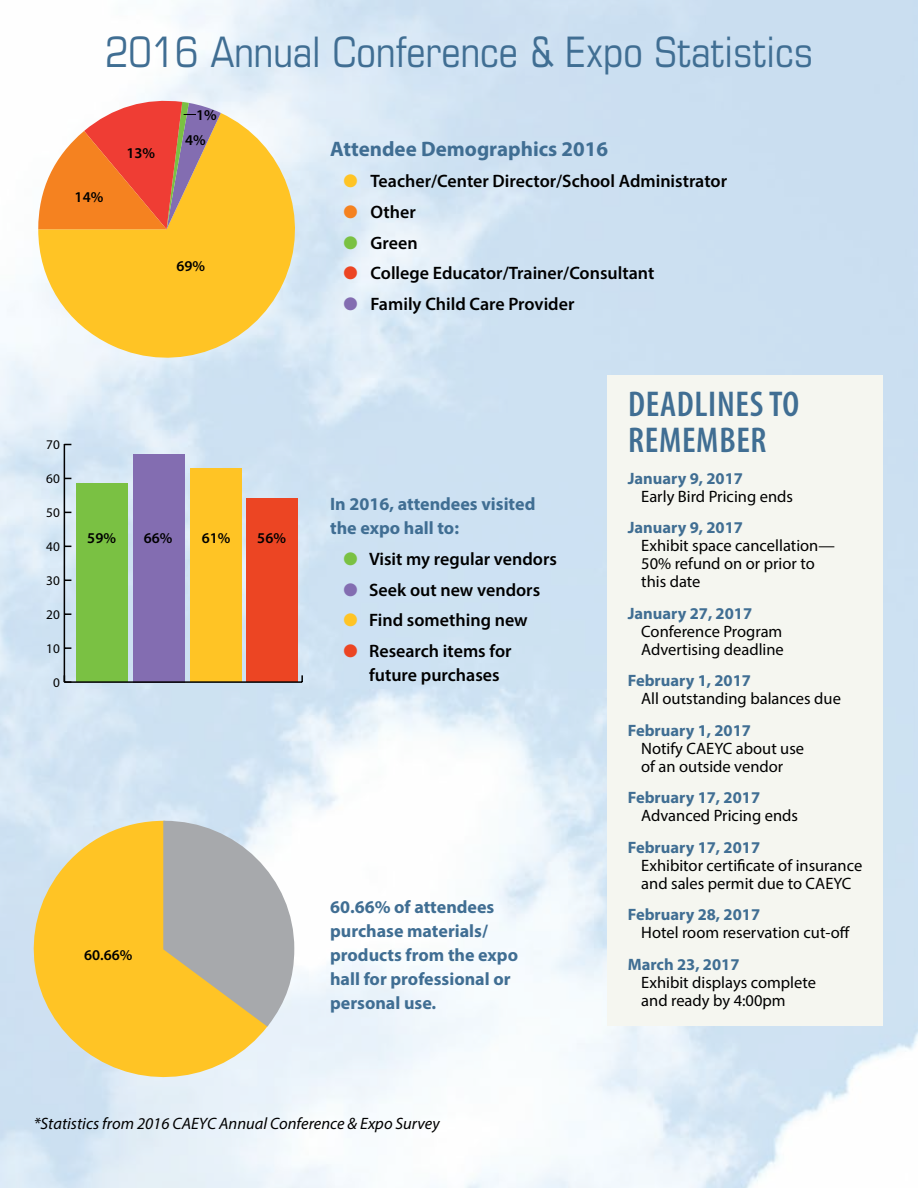
<style>
.page{position:relative;width:918px;height:1188px;background:#fff}
.page>*{position:absolute;margin:0;border:0;box-sizing:border-box;transform-origin:0 0}
.t1{font:condensed 42px "Eurostile";color:#406e93}
.t2{font:600 condensed 36px/36px "Myriad Pro";letter-spacing:.02em;color:#406e93}
.t3{font:700 21px "Myriad Pro";color:#406e93}
.t4{font:600 18px/24px "Myriad Pro";color:#000}
.t5{font:700 18px/24px "Myriad Pro";color:#406e93}
.t6{font:16.5px/18px "Myriad Pro";color:#000}
.t7{font:700 16.5px "Myriad Pro";color:#406e93}
.t8{font:italic 16.5px "Myriad Pro";color:#000}
.t9{font:600 15px "Myriad Pro";color:#000}
.t10{font:13.35px "Myriad Pro";color:#000}
.s1{color:#ffc425}
.s2{color:#f58220}
.s3{color:#7ac143}
.s4{color:#ec4523}
.s5{color:#836db1}
</style>
<div class="page">
<img style="left:0;top:0;width:918px;height:1188px">
<svg style="left:38px;top:113px;width:275px;height:263px;background:#f4d372"></svg>
<svg style="left:18px;top:819px;width:253px;height:273px;background:#eed075"></svg>
<svg style="left:161px;top:819px;width:135px;height:210px;background:#c1baa2"></svg>
<hr style="left:64px;top:444px;width:1px;height:238px;background:#000">
<svg style="left:65px;top:647px;width:6px;height:2px"></svg>
<svg style="left:65px;top:613px;width:6px;height:2px"></svg>
<div style="left:247px;top:499px;width:51px;height:183px;background:#ec4523"></div>
<div style="left:190px;top:468px;width:51px;height:214px;background:#ffc425"></div>
<div style="left:133px;top:454px;width:51px;height:228px;background:#836db1"></div>
<div style="left:77px;top:484px;width:51px;height:198px;background:#7ac143"></div>
<hr style="left:64px;top:681px;width:238px;height:2px;background:#000">
<svg style="left:64px;top:675px;width:7px;height:8px"></svg>
<svg style="left:301px;top:675px;width:2px;height:7px"></svg>
<div style="left:608px;top:376px;width:276px;height:650px;background:#f5f6f0"></div>
<svg style="left:38px;top:97px;width:183px;height:132px"></svg>
<h1 class="t1" style="left:105px;top:27px;width:709px">2016 Annual Conference &amp; Expo Statistics</h1>
<p class="t9" style="left:75px;top:187px;width:30px">14%</p>
<p class="t9" style="left:126px;top:143px;width:30px">13%</p>
<p class="t9" style="left:196px;top:106px;width:22px">1%</p>
<p class="t9" style="left:185px;top:130px;width:22px">4%</p>
<p class="t9" style="left:176px;top:256px;width:30px">69%</p>
<p class="t10" style="left:46px;top:437px;width:15px">70</p>
<p class="t10" style="left:46px;top:471px;width:15px">60</p>
<p class="t10" style="left:46px;top:505px;width:15px">50</p>
<p class="t10" style="left:46px;top:539px;width:15px">40</p>
<p class="t10" style="left:46px;top:573px;width:15px">30</p>
<p class="t10" style="left:46px;top:607px;width:15px">20</p>
<p class="t10" style="left:46px;top:640px;width:15px">10</p>
<p class="t10" style="left:53px;top:674px;width:8px">0</p>
<p class="t9" style="left:87px;top:528px;width:30px">59%</p>
<p class="t9" style="left:144px;top:528px;width:30px">66%</p>
<p class="t9" style="left:202px;top:528px;width:30px">61%</p>
<p class="t9" style="left:257px;top:528px;width:30px">56%</p>
<p class="t9" style="left:84px;top:946px;width:50px">60.66%</p>
<p class="t3" style="left:330px;top:136px;width:280px">Attendee Demographics 2016</p>
<p class="t4" style="left:344px;top:169px;width:385px"><span class="s1">●</span> Teacher/Center Director/School Administrator</p>
<p class="t4" style="left:344px;top:199px;width:74px"><span class="s2">●</span> Other</p>
<p class="t4" style="left:344px;top:230px;width:76px"><span class="s3">●</span> Green</p>
<p class="t4" style="left:344px;top:261px;width:312px"><span class="s4">●</span> College Educator/Trainer/Consultant</p>
<p class="t4" style="left:344px;top:291px;width:232px"><span class="s5">●</span> Family Child Care Provider</p>
<p class="t5" style="left:330px;top:492px;width:207px">In 2016, attendees visited the expo hall to:</p>
<p class="t4" style="left:344px;top:546px;width:215px"><span class="s3">●</span> Visit my regular vendors</p>
<p class="t4" style="left:344px;top:577px;width:198px"><span class="s5">●</span> Seek out new vendors</p>
<p class="t4" style="left:344px;top:608px;width:186px"><span class="s1">●</span> Find something new</p>
<p class="t4" style="left:369px;top:639px;width:144px;text-indent:-26px"><span class="s4">●</span> Research items for future purchases</p>
<p class="t5" style="left:330px;top:895px;width:190px">60.66% of attendees purchase materials/ products from the expo hall for professional or personal use.</p>
<h2 class="t2" style="left:628px;top:385px;width:173px">DEADLINES TO<br>REMEMBER</h2>
<p class="t7" style="left:628px;top:467px;width:117px">January 9, 2017</p>
<p class="t6" style="left:641px;top:487px;width:153px">Early Bird Pricing ends</p>
<p class="t7" style="left:628px;top:517px;width:117px">January 9, 2017</p>
<p class="t6" style="left:641px;top:536px;width:195px">Exhibit space cancellation—<br>50% refund on or prior to this date</p>
<p class="t7" style="left:628px;top:602px;width:126px">January 27, 2017</p>
<p class="t6" style="left:641px;top:622px;width:144px">Conference Program<br>Advertising deadline</p>
<p class="t7" style="left:628px;top:670px;width:125px">February 1, 2017</p>
<p class="t6" style="left:641px;top:689px;width:201px">All outstanding balances due</p>
<p class="t7" style="left:628px;top:719px;width:125px">February 1, 2017</p>
<p class="t6" style="left:641px;top:739px;width:164px">Notify CAEYC about use of an outside vendor</p>
<p class="t7" style="left:628px;top:787px;width:134px">February 17, 2017</p>
<p class="t6" style="left:641px;top:806px;width:158px">Advanced Pricing ends</p>
<p class="t7" style="left:628px;top:836px;width:134px">February 17, 2017</p>
<p class="t6" style="left:641px;top:856px;width:223px">Exhibitor certificate of insurance and sales permit due to CAEYC</p>
<p class="t7" style="left:628px;top:904px;width:134px">February 28, 2017</p>
<p class="t6" style="left:641px;top:923px;width:210px">Hotel room reservation cut-off</p>
<p class="t7" style="left:628px;top:953px;width:113px">March 23, 2017</p>
<p class="t6" style="left:641px;top:973px;width:176px">Exhibit displays complete and ready by 4:00pm</p>
<p class="t8" style="left:34px;top:1113px;width:407px">*Statistics from 2016 CAEYC Annual Conference &amp; Expo Survey</p>
</div>
